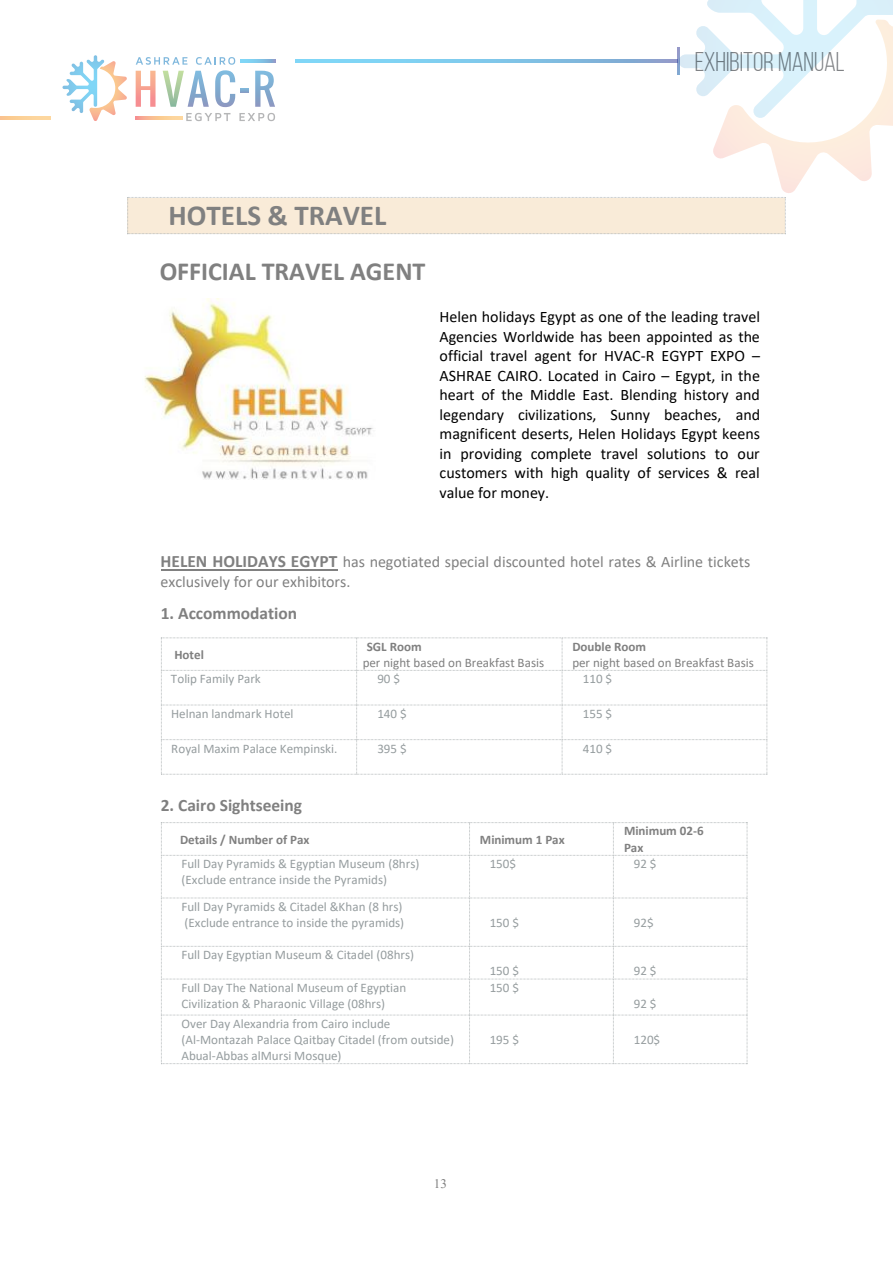
<style>
.page{position:relative;width:893px;height:1263px;background:#fff}
.page>*{position:absolute;margin:0;border:0;box-sizing:border-box;transform-origin:0 0}
.t1{font:700 29.1px "Calibri";color:#808080}
.t2{font:27px "Bebas Neue";color:#808285}
.t3{font:700 26.1px "Calibri";color:#808080}
.t4{font:700 17.4px "Calibri";color:#808080}
.t5{font:16.05px/19.5px "Calibri";color:#000;text-align:justify}
.t6{font:16.05px/19.8px "Calibri";color:#808080}
.t7{font:13.05px/16px "Calibri";color:#969d9f}
.t8{font:700 13.05px/16px "Calibri";letter-spacing:-.005em;color:#808080}
.t9{font:13.05px "Calibri";color:#808080}
.t10{font:13.05px "Times New Roman";color:#7f7f7f}
.s1{font-weight:700;font-size:17.4px}
</style>
<div class="page">
<svg style="left:0;top:116px;width:51px;height:3px"></svg>
<svg style="left:62px;top:0;width:831px;height:234px"></svg>
<hr style="left:161px;top:569px;width:176px;height:1px;background:#808080">
<svg style="left:161px;top:637px;width:606px;height:138px"></svg>
<svg style="left:161px;top:822px;width:587px;height:242px"></svg>
<img style="left:144px;top:299px;width:229px;height:181px">
<h2 class="t2" style="left:694px;top:47px;width:152px">EXHIBITOR MANUAL</h2>
<h1 class="t1" style="left:169px;top:195px;width:219px">HOTELS &amp; TRAVEL</h1>
<h3 class="t3" style="left:160px;top:253px;width:267px">OFFICIAL TRAVEL AGENT</h3>
<p class="t5" style="left:440px;top:307px;width:322px">Helen holidays Egypt as one of the leading travel Agencies Worldwide has been appointed as the official travel agent for HVAC-R EGYPT EXPO – ASHRAE CAIRO. Located in Cairo – Egypt, in the heart of the Middle East. Blending history and legendary civilizations, Sunny beaches, and magnificent deserts, Helen Holidays Egypt keens in providing complete travel solutions to our customers with high quality of services &amp; real value for money.</p>
<p class="t6" style="left:161px;top:552px;width:591px"><span class="s1">HELEN HOLIDAYS EGYPT</span> has negotiated special discounted hotel rates &amp; Airline tickets exclusively for our exhibitors.</p>
<h3 class="t4" style="left:161px;top:601px;width:138px">1. Accommodation</h3>
<p class="t8" style="left:174px;top:646px;width:31px">Hotel</p>
<p class="t8" style="left:572px;top:638px;width:75px">Double Room</p>
<p class="t9" style="left:572px;top:653px;width:183px">per night based on Breakfast Basis</p>
<p class="t8" style="left:367px;top:638px;width:56px">SGL Room</p>
<p class="t9" style="left:363px;top:653px;width:183px">per night based on Breakfast Basis</p>
<p class="t7" style="left:171px;top:670px;width:91px">Tolip Family Park</p>
<p class="t7" style="left:377px;top:670px;width:24px">90 $</p>
<p class="t7" style="left:583px;top:670px;width:31px">110 $</p>
<p class="t7" style="left:171px;top:705px;width:124px">Helnan landmark Hotel</p>
<p class="t7" style="left:377px;top:705px;width:31px">140 $</p>
<p class="t7" style="left:583px;top:705px;width:31px">155 $</p>
<p class="t7" style="left:171px;top:740px;width:168px">Royal Maxim Palace Kempinski.</p>
<p class="t7" style="left:377px;top:740px;width:31px">395 $</p>
<p class="t7" style="left:583px;top:740px;width:31px">410 $</p>
<h3 class="t4" style="left:161px;top:792px;width:143px">2. Cairo Sightseeing</h3>
<p class="t8" style="left:180px;top:831px;width:131px">Details / Number of Pax</p>
<p class="t8" style="left:480px;top:831px;width:86px">Minimum 1 Pax</p>
<p class="t8" style="left:624px;top:823px;width:81px">Minimum 02-6<br>Pax</p>
<p class="t7" style="left:182px;top:855px;width:239px">Full Day Pyramids &amp; Egyptian Museum (8hrs) (Exclude entrance inside the Pyramids)</p>
<p class="t7" style="left:490px;top:855px;width:28px">150$</p>
<p class="t7" style="left:634px;top:855px;width:24px">92 $</p>
<p class="t7" style="left:182px;top:898px;width:224px">Full Day Pyramids &amp; Citadel &amp;Khan (8 hrs) (Exclude entrance to inside the pyramids)</p>
<p class="t7" style="left:490px;top:914px;width:31px">150 $</p>
<p class="t7" style="left:634px;top:914px;width:21px">92$</p>
<p class="t7" style="left:182px;top:946px;width:234px">Full Day Egyptian Museum &amp; Citadel (08hrs)</p>
<p class="t7" style="left:490px;top:962px;width:31px">150 $</p>
<p class="t7" style="left:634px;top:962px;width:24px">92 $</p>
<p class="t7" style="left:182px;top:979px;width:226px">Full Day The National Museum of Egyptian<br>Civilization &amp; Pharaonic Village (08hrs)</p>
<p class="t7" style="left:490px;top:979px;width:31px">150 $</p>
<p class="t7" style="left:634px;top:995px;width:24px">92 $</p>
<p class="t7" style="left:182px;top:1015px;width:274px">Over Day Alexandria from Cairo include (Al-Montazah Palace Qaitbay Citadel (from outside)<br>Abual-Abbas alMursi Mosque)</p>
<p class="t7" style="left:490px;top:1031px;width:31px">195 $</p>
<p class="t7" style="left:634px;top:1031px;width:28px">120$</p>
<p class="t10" style="left:434px;top:1174px;width:15px">13</p>
</div>
